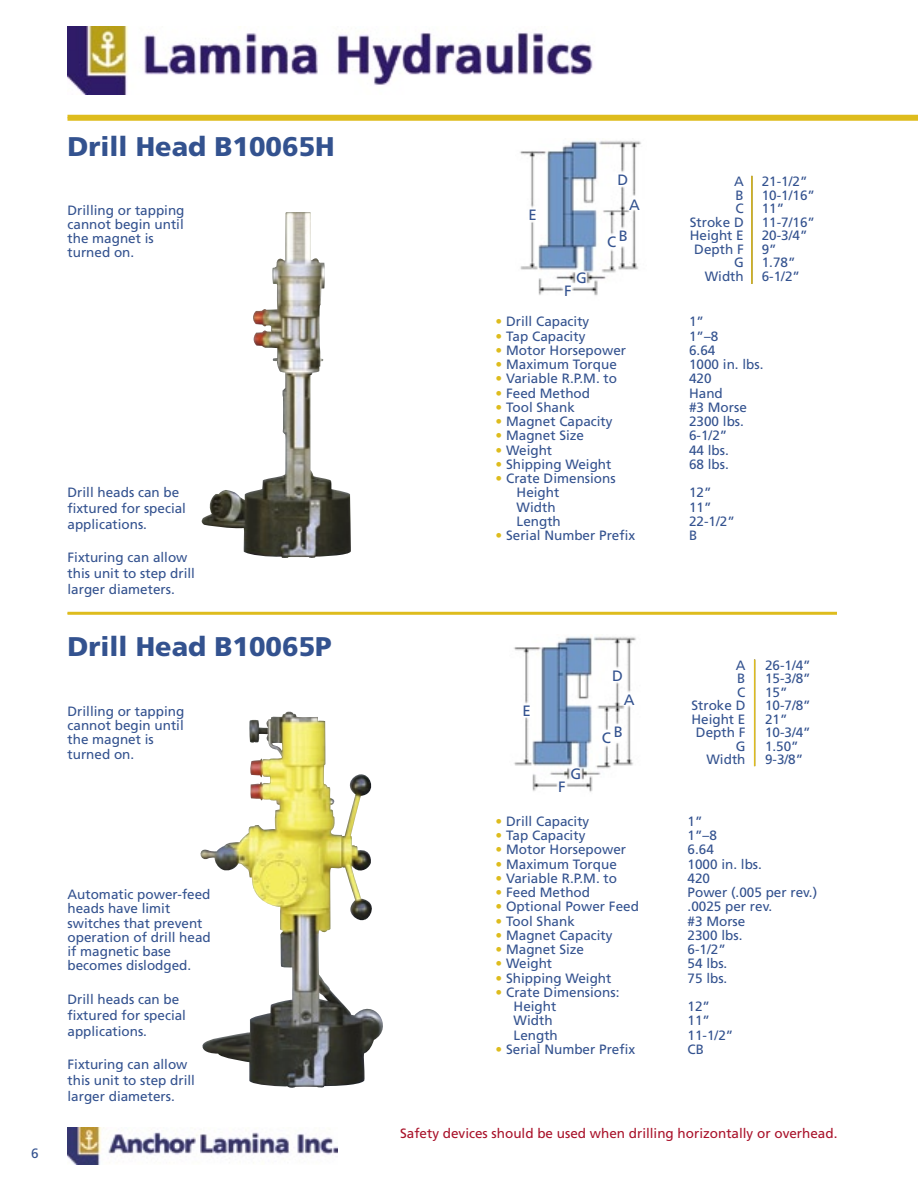
<style>
.page{position:relative;width:918px;height:1188px;background:#fff}
.page>*{position:absolute;margin:0;border:0;box-sizing:border-box;transform-origin:0 0}
.t1{font:900 27px "Frutiger";color:#33528f}
.t2{font:15px "Frutiger";color:#33528f}
.t3{font:13.5px/14.2px "Frutiger";color:#33528f}
.t4{font:13.5px "Frutiger";color:#a9122a}
.s1{color:#debc1d}
</style>
<div class="page">
<img style="left:68px;top:27px;width:525px;height:67px">
<div style="left:68px;top:115px;width:850px;height:6px;background:#debc1d"></div>
<img style="left:67px;top:1128px;width:271px;height:36px">
<img style="left:201px;top:212px;width:150px;height:346px">
<img style="left:200px;top:711px;width:183px;height:377px">
<img style="left:514px;top:636px;width:122px;height:156px">
<img style="left:520px;top:140px;width:121px;height:156px">
<svg style="left:616px;top:172px;width:14px;height:16px"></svg>
<hr style="left:68px;top:612px;width:769px;height:3px;background:#debc1d">
<hr style="left:751px;top:176px;width:2px;height:108px;background:#debc1d">
<hr style="left:754px;top:660px;width:1px;height:106px;background:#debc1d">
<h1 class="t1" style="left:68px;top:131px;width:269px">Drill Head B10065H</h1>
<p class="t3" style="left:68px;top:203px;width:119px">Drilling or tapping cannot begin until the magnet is turned on.</p>
<p class="t3" style="left:68px;top:484px;width:120px;line-height:16.2px">Drill heads can be fixtured for special applications.</p>
<p class="t3" style="left:68px;top:549px;width:129px;line-height:16.2px">Fixturing can allow this unit to step drill larger diameters.</p>
<h1 class="t1" style="left:68px;top:630px;width:266px">Drill Head B10065P</h1>
<p class="t3" style="left:68px;top:704px;width:118px">Drilling or tapping cannot begin until the magnet is turned on.</p>
<p class="t3" style="left:31px;top:1146px;width:9px">6</p>
<p class="t3" style="left:68px;top:887px;width:145px">Automatic power-feed heads have limit switches that prevent operation of drill head if magnetic base becomes dislodged.</p>
<p class="t3" style="left:68px;top:991px;width:120px;line-height:16.2px">Drill heads can be fixtured for special applications.</p>
<p class="t3" style="left:68px;top:1056px;width:129px;line-height:16.2px">Fixturing can allow this unit to step drill larger diameters.</p>
<p class="t2" style="left:529px;top:206px;width:10px">E</p>
<p class="t2" style="left:576px;top:269px;width:12px">G</p>
<p class="t2" style="left:564px;top:282px;width:9px">F</p>
<p class="t2" style="left:618px;top:171px;width:12px">D</p>
<p class="t2" style="left:629px;top:196px;width:12px">A</p>
<p class="t2" style="left:619px;top:227px;width:11px">B</p>
<p class="t2" style="left:607px;top:233px;width:11px">C</p>
<p class="t3" style="left:734px;top:174px;width:11px">A</p>
<p class="t3" style="left:762px;top:174px;width:47px">21-1/2”</p>
<p class="t3" style="left:736px;top:188px;width:10px">B</p>
<p class="t3" style="left:762px;top:188px;width:55px">10-1/16”</p>
<p class="t3" style="left:736px;top:201px;width:10px">C</p>
<p class="t3" style="left:762px;top:201px;width:24px">11”</p>
<p class="t3" style="left:690px;top:215px;width:56px">Stroke D</p>
<p class="t3" style="left:762px;top:215px;width:55px">11-7/16”</p>
<p class="t3" style="left:690px;top:228px;width:56px">Height E</p>
<p class="t3" style="left:762px;top:228px;width:47px">20-3/4”</p>
<p class="t3" style="left:694px;top:242px;width:51px">Depth F</p>
<p class="t3" style="left:762px;top:242px;width:17px">9”</p>
<p class="t3" style="left:734px;top:255px;width:11px">G</p>
<p class="t3" style="left:762px;top:255px;width:35px">1.78”</p>
<p class="t3" style="left:705px;top:269px;width:41px">Width</p>
<p class="t3" style="left:762px;top:269px;width:40px">6-1/2”</p>
<p class="t3" style="left:496px;top:315px;width:95px"><span class="s1">•</span> Drill Capacity</p>
<p class="t3" style="left:689px;top:315px;width:17px">1”</p>
<p class="t3" style="left:496px;top:329px;width:91px"><span class="s1">•</span> Tap Capacity</p>
<p class="t3" style="left:689px;top:329px;width:31px">1”–8</p>
<p class="t3" style="left:496px;top:343px;width:132px"><span class="s1">•</span> Motor Horsepower</p>
<p class="t3" style="left:689px;top:343px;width:28px">6.64</p>
<p class="t3" style="left:496px;top:357px;width:123px"><span class="s1">•</span> Maximum Torque</p>
<p class="t3" style="left:689px;top:357px;width:76px">1000 in. lbs.</p>
<p class="t3" style="left:496px;top:372px;width:123px"><span class="s1">•</span> Variable R.P.M. to</p>
<p class="t3" style="left:689px;top:372px;width:24px">420</p>
<p class="t3" style="left:496px;top:386px;width:96px"><span class="s1">•</span> Feed Method</p>
<p class="t3" style="left:689px;top:386px;width:35px">Hand</p>
<p class="t3" style="left:496px;top:400px;width:81px"><span class="s1">•</span> Tool Shank</p>
<p class="t3" style="left:689px;top:400px;width:59px">#3 Morse</p>
<p class="t3" style="left:496px;top:414px;width:119px"><span class="s1">•</span> Magnet Capacity</p>
<p class="t3" style="left:689px;top:414px;width:56px">2300 lbs.</p>
<p class="t3" style="left:496px;top:429px;width:90px"><span class="s1">•</span> Magnet Size</p>
<p class="t3" style="left:689px;top:429px;width:40px">6-1/2”</p>
<p class="t3" style="left:496px;top:443px;width:58px"><span class="s1">•</span> Weight</p>
<p class="t3" style="left:689px;top:443px;width:41px">44 lbs.</p>
<p class="t3" style="left:496px;top:457px;width:117px"><span class="s1">•</span> Shipping Weight</p>
<p class="t3" style="left:689px;top:457px;width:41px">68 lbs.</p>
<p class="t3" style="left:517px;top:471px;width:101px;text-indent:-21px"><span class="s1">•</span> Crate Dimensions<br>Height</p>
<p class="t3" style="left:689px;top:486px;width:24px">12”</p>
<p class="t3" style="left:517px;top:500px;width:41px">Width</p>
<p class="t3" style="left:689px;top:500px;width:24px">11”</p>
<p class="t3" style="left:517px;top:514px;width:46px">Length</p>
<p class="t3" style="left:689px;top:514px;width:47px">22-1/2”</p>
<p class="t3" style="left:496px;top:528px;width:141px"><span class="s1">•</span> Serial Number Prefix</p>
<p class="t3" style="left:689px;top:528px;width:10px">B</p>
<p class="t2" style="left:523px;top:702px;width:10px">E</p>
<p class="t2" style="left:570px;top:765px;width:12px">G</p>
<p class="t2" style="left:558px;top:778px;width:9px">F</p>
<p class="t2" style="left:612px;top:667px;width:12px">D</p>
<p class="t2" style="left:624px;top:691px;width:12px">A</p>
<p class="t2" style="left:614px;top:723px;width:11px">B</p>
<p class="t2" style="left:602px;top:729px;width:11px">C</p>
<p class="t3" style="left:736px;top:658px;width:11px">A</p>
<p class="t3" style="left:765px;top:658px;width:47px">26-1/4”</p>
<p class="t3" style="left:737px;top:671px;width:10px">B</p>
<p class="t3" style="left:765px;top:671px;width:47px">15-3/8”</p>
<p class="t3" style="left:737px;top:685px;width:10px">C</p>
<p class="t3" style="left:765px;top:685px;width:24px">15”</p>
<p class="t3" style="left:691px;top:698px;width:56px">Stroke D</p>
<p class="t3" style="left:765px;top:698px;width:47px">10-7/8”</p>
<p class="t3" style="left:691px;top:712px;width:56px">Height E</p>
<p class="t3" style="left:765px;top:712px;width:24px">21”</p>
<p class="t3" style="left:696px;top:725px;width:51px">Depth F</p>
<p class="t3" style="left:765px;top:725px;width:47px">10-3/4”</p>
<p class="t3" style="left:736px;top:739px;width:11px">G</p>
<p class="t3" style="left:765px;top:739px;width:35px">1.50”</p>
<p class="t3" style="left:706px;top:752px;width:41px">Width</p>
<p class="t3" style="left:765px;top:752px;width:40px">9-3/8”</p>
<p class="t3" style="left:496px;top:814px;width:95px"><span class="s1">•</span> Drill Capacity</p>
<p class="t3" style="left:688px;top:814px;width:17px">1”</p>
<p class="t3" style="left:496px;top:828px;width:91px"><span class="s1">•</span> Tap Capacity</p>
<p class="t3" style="left:688px;top:828px;width:31px">1”–8</p>
<p class="t3" style="left:496px;top:843px;width:132px"><span class="s1">•</span> Motor Horsepower</p>
<p class="t3" style="left:688px;top:843px;width:28px">6.64</p>
<p class="t3" style="left:496px;top:857px;width:123px"><span class="s1">•</span> Maximum Torque</p>
<p class="t3" style="left:688px;top:857px;width:76px">1000 in. lbs.</p>
<p class="t3" style="left:496px;top:871px;width:123px"><span class="s1">•</span> Variable R.P.M. to</p>
<p class="t3" style="left:688px;top:871px;width:24px">420</p>
<p class="t3" style="left:496px;top:885px;width:96px"><span class="s1">•</span> Feed Method</p>
<p class="t3" style="left:688px;top:885px;width:131px">Power (.005 per rev.)</p>
<p class="t3" style="left:496px;top:900px;width:145px"><span class="s1">•</span> Optional Power Feed</p>
<p class="t3" style="left:688px;top:900px;width:86px">.0025 per rev.</p>
<p class="t3" style="left:496px;top:914px;width:81px"><span class="s1">•</span> Tool Shank</p>
<p class="t3" style="left:688px;top:914px;width:59px">#3 Morse</p>
<p class="t3" style="left:496px;top:928px;width:119px"><span class="s1">•</span> Magnet Capacity</p>
<p class="t3" style="left:688px;top:928px;width:56px">2300 lbs.</p>
<p class="t3" style="left:496px;top:942px;width:90px"><span class="s1">•</span> Magnet Size</p>
<p class="t3" style="left:688px;top:942px;width:40px">6-1/2”</p>
<p class="t3" style="left:496px;top:957px;width:58px"><span class="s1">•</span> Weight</p>
<p class="t3" style="left:688px;top:957px;width:41px">54 lbs.</p>
<p class="t3" style="left:496px;top:971px;width:117px"><span class="s1">•</span> Shipping Weight</p>
<p class="t3" style="left:688px;top:971px;width:41px">75 lbs.</p>
<p class="t3" style="left:514px;top:985px;width:107px;text-indent:-18px"><span class="s1">•</span> Crate Dimensions:<br>Height</p>
<p class="t3" style="left:688px;top:999px;width:24px">12”</p>
<p class="t3" style="left:514px;top:1014px;width:41px">Width</p>
<p class="t3" style="left:688px;top:1014px;width:24px">11”</p>
<p class="t3" style="left:514px;top:1028px;width:46px">Length</p>
<p class="t3" style="left:688px;top:1028px;width:47px">11-1/2”</p>
<p class="t3" style="left:496px;top:1042px;width:141px"><span class="s1">•</span> Serial Number Prefix</p>
<p class="t3" style="left:688px;top:1042px;width:18px">CB</p>
<p class="t4" style="left:400px;top:1125px;width:439px">Safety devices should be used when drilling horizontally or overhead.</p>
</div>
